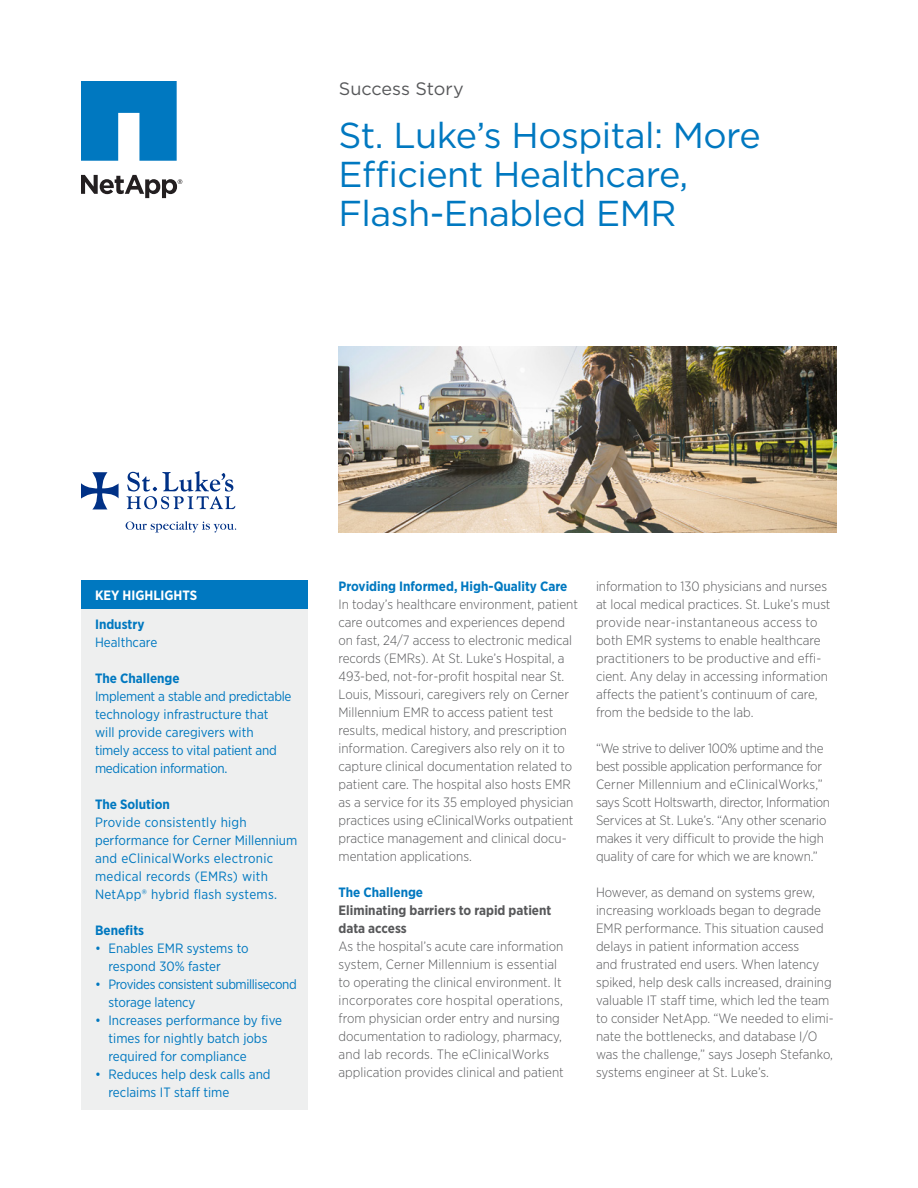
<style>
.page{position:relative;width:918px;height:1188px;background:#fff}
.page>*{position:absolute;margin:0;border:0;box-sizing:border-box;transform-origin:0 0}
.t1{font:36px/39px "Gotham";letter-spacing:-.015em;color:#0078c0}
.t2{font:18px "Gotham";letter-spacing:-.005em;color:#57585a}
.Body{font:300 13.5px/18px "Gotham Narrow";color:#57585a}
.Body-2{font:300 13.5px/18px "Gotham Narrow";letter-spacing:-.02em;color:#57585a}
.Highlights_Body{font:13.5px/18px "Gotham Narrow";color:#0078c0}
.Highlights_Body-2{font:13.5px/18px "Gotham Narrow";letter-spacing:-.02em;color:#0078c0}
.Highlights_Body-3{font:13.5px/18px "Gotham Narrow";letter-spacing:.02em;color:#0078c0}
.Highlights_Body-4{font:13.5px/18px "Gotham Narrow";letter-spacing:-.03em;color:#0078c0}
.Body_Head_L1{font:700 13.5px "Gotham Narrow";color:#0078c0}
.Body_Head_L2{font:700 13.5px/18px "Gotham Narrow";color:#57585a}
.Highlights_Head_L2{font:700 13.5px "Gotham Narrow";color:#0078c0}
.Highlights_Head_L1{font:700 13.5px "Gotham Narrow";color:#fff}
</style>
<div class="page">
<svg style="left:81px;top:81px;width:96px;height:80px;background:#238ac8"></svg>
<svg style="left:81px;top:175px;width:101px;height:23px"></svg>
<div style="left:81px;top:580px;width:226px;height:30px;background:#0078c0"></div>
<div style="left:81px;top:610px;width:226px;height:500px;background:#eeefef"></div>
<svg style="left:81px;top:472px;width:38px;height:37px"></svg>
<svg style="left:126px;top:471px;width:109px;height:38px"></svg>
<svg style="left:126px;top:521px;width:110px;height:11px"></svg>
<img style="left:339px;top:346px;width:498px;height:186px">
<h2 class="t2" style="left:339px;top:78px;width:126px">Success Story</h2>
<p class="t1" style="left:339px;top:115px;width:424px">St. Luke’s Hospital: More<br>Efficient Healthcare,<br>Flash-Enabled EMR</p>
<p class="Highlights_Head_L1" style="left:95px;top:587px;width:104px">KEY HIGHLIGHTS</p>
<p class="Highlights_Head_L2" style="left:95px;top:616px;width:51px">Industry</p>
<p class="Highlights_Body" style="left:95px;top:633px;width:64px">Healthcare</p>
<p class="Highlights_Head_L2" style="left:95px;top:670px;width:86px">The Challenge</p>
<p class="Highlights_Body-2" style="left:95px;top:687px;width:198px">Implement a stable and predictable technology infrastructure that<br>will provide caregivers with timely access to vital patient and medication information.</p>
<p class="Highlights_Head_L2" style="left:95px;top:796px;width:76px">The Solution</p>
<p class="Highlights_Body-3" style="left:95px;top:813px;width:204px">Provide consistently high performance for Cerner Millennium and eClinicalWorks electronic medical records (EMRs) with<br>NetApp® hybrid flash systems.</p>
<p class="Highlights_Head_L2" style="left:95px;top:922px;width:51px">Benefits</p>
<p class="Highlights_Body" style="left:109px;top:939px;width:142px;text-indent:-14px">• Enables EMR systems to respond 30% faster</p>
<p class="Highlights_Body-4" style="left:109px;top:975px;width:190px;text-indent:-14px">• Provides consistent submillisecond storage latency</p>
<p class="Highlights_Body" style="left:109px;top:1011px;width:175px;text-indent:-14px">• Increases performance by five times for nightly batch jobs required for compliance</p>
<p class="Highlights_Body" style="left:109px;top:1065px;width:164px;text-indent:-14px">• Reduces help desk calls and reclaims IT staff time</p>
<p class="Body_Head_L1" style="left:339px;top:578px;width:230px">Providing Informed, High-Quality Care</p>
<p class="Body" style="left:339px;top:595px;width:241px">In today’s healthcare environment, patient care outcomes and experiences depend on fast, 24/7 access to electronic medical records (EMRs). At St. Luke’s Hospital, a 493-bed, not-for-profit hospital near St.<br>Louis, Missouri, caregivers rely on Cerner Millennium EMR to access patient test results, medical history, and prescription information. Caregivers also rely on it to capture clinical documentation related to patient care. The hospital also hosts EMR as a service for its 35 employed physician practices using eClinicalWorks outpatient practice management and clinical docu&shy;mentation applications.</p>
<p class="Body_Head_L1" style="left:339px;top:884px;width:86px">The Challenge</p>
<p class="Body_Head_L2" style="left:339px;top:901px;width:214px">Eliminating barriers to rapid patient data access</p>
<p class="Body" style="left:339px;top:937px;width:227px">As the hospital’s acute care information system, Cerner Millennium is essential to operating the clinical environment. It incorporates core hospital operations, from physician order entry and nursing documentation to radiology, pharmacy, and lab records. The eClinicalWorks application provides clinical and patient</p>
<p class="Body" style="left:596px;top:577px;width:236px">information to 130 physicians and nurses at local medical practices. St. Luke’s must provide near-instantaneous access to both EMR systems to enable healthcare practitioners to be productive and effi&shy;cient. Any delay in accessing information affects the patient’s continuum of care, from the bedside to the lab.</p>
<p class="Body-2" style="left:596px;top:739px;width:236px">“We strive to deliver 100% uptime and the best possible application performance for Cerner Millennium and eClinicalWorks,” says Scott Holtswarth, director, Information Services at St. Luke’s. “Any other scenario makes it very difficult to provide the high quality of care for which we are known.”</p>
<p class="Body" style="left:596px;top:883px;width:239px">However, as demand on systems grew, increasing workloads began to degrade EMR performance. This situation caused delays in patient information access<br>and frustrated end users. When latency spiked, help desk calls increased, draining valuable IT staff time, which led the team to consider NetApp. “We needed to elimi&shy;nate the bottlenecks, and database I/O was the challenge,” says Joseph Stefanko, systems engineer at St. Luke’s.</p>
</div>
